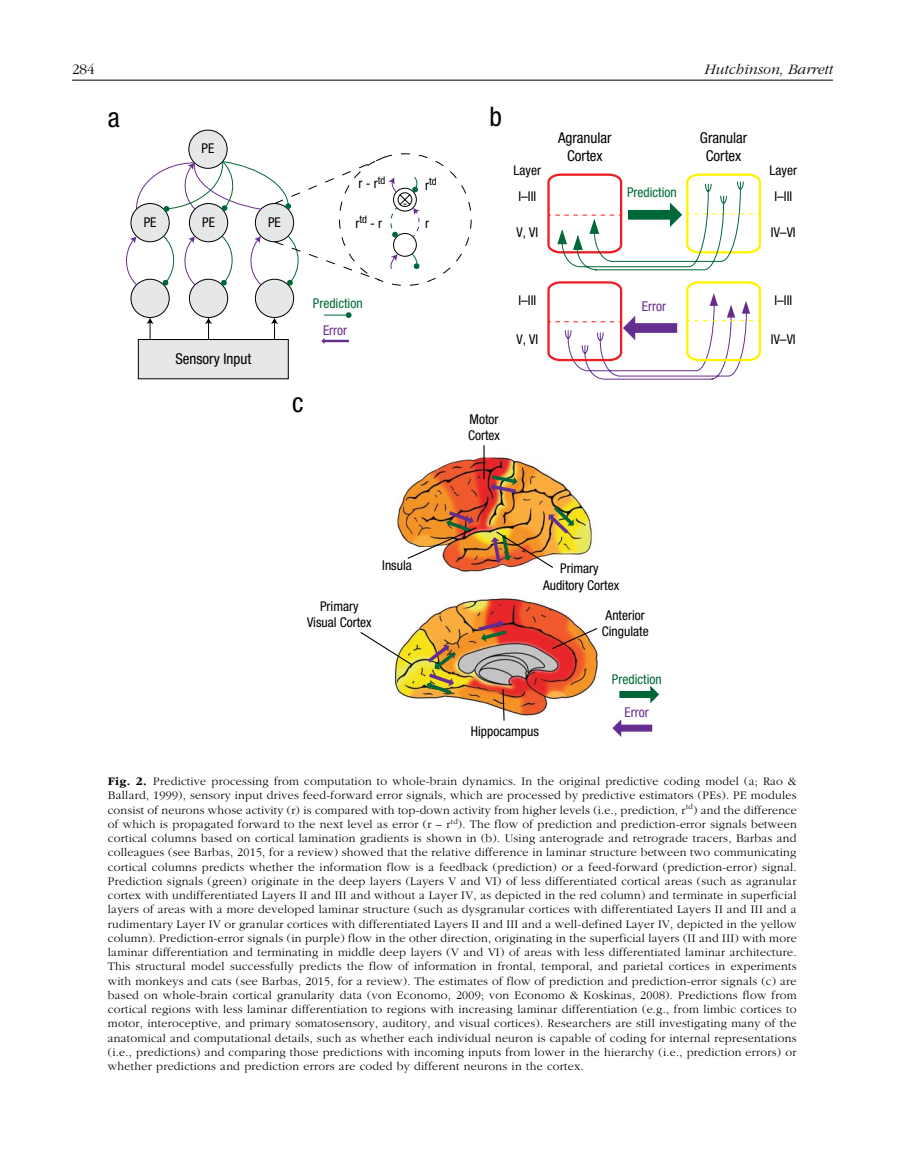
<style>
.page{position:relative;width:905px;height:1175px;background:#fff}
.page>*{position:absolute;margin:0;border:0;box-sizing:border-box;transform-origin:0 0}
.t1{font:condensed 27px "Helvetica Neue LT Std";color:#000}
.t2{font:condensed 15px/18px "Helvetica Neue LT Std";color:#000;text-align:center}
.t3{font:italic 300 15px "ITC Garamond Std";color:#000}
.t4{font:300 15px "ITC Garamond Std";color:#000}
.t5{font:condensed 13.5px/16.5px "Helvetica Neue LT Std";color:#000;text-align:center}
.t6{font:condensed 13.5px "Helvetica Neue LT Std";color:#006838}
.t7{font:condensed 13.5px "Helvetica Neue LT Std";color:#662d91}
.t8{font:300 12px/14.2px "ITC Garamond Std";letter-spacing:.02em;color:#000;text-align:justify}
.t9{font:condensed 10.5px "Helvetica Neue LT Std";color:#000}
.s1{font-size:13.5px}
.s2{font-weight:700}
</style>
<div class="page">
<hr style="left:72px;top:80px;width:760px;height:1px;background:#000">
<div style="left:138px;top:339px;width:151px;height:40px;background:#e6e7e8;border:1px solid #000"></div>
<svg style="left:547px;top:173px;width:214px;height:97px"></svg>
<svg style="left:547px;top:281px;width:214px;height:98px"></svg>
<svg style="left:126px;top:129px;width:294px;height:215px"></svg>
<img style="left:360px;top:445px;width:238px;height:276px">
<svg style="left:619px;top:685px;width:40px;height:18px"></svg>
<svg style="left:612px;top:719px;width:40px;height:18px"></svg>
<p class="t4" style="left:72px;top:61px;width:24px">284</p>
<p class="t3" style="left:704px;top:61px;width:130px">Hutchinson, Barrett</p>
<h1 class="t1" style="left:108px;top:102px;width:13px">a</h1>
<h1 class="t1" style="left:489px;top:101px;width:14px">b</h1>
<p class="t5" style="left:202px;top:140px;width:14px">PE</p>
<p class="t5" style="left:144px;top:214px;width:14px">PE</p>
<p class="t5" style="left:202px;top:214px;width:14px">PE</p>
<p class="t5" style="left:268px;top:214px;width:14px">PE</p>
<p class="t5" style="left:358px;top:175px;width:28px">r - r<sup>td</sup></p>
<p class="t9" style="left:425px;top:176px;width:13px"><span class="s1">r</span>td</p>
<p class="t5" style="left:355px;top:215px;width:28px">r<sup>td</sup> - r</p>
<p class="t5" style="left:425px;top:215px;width:5px">r</p>
<p class="t5" style="left:513px;top:157px;width:29px;line-height:25.8px">Layer<br>I–III</p>
<p class="t5" style="left:516px;top:224px;width:23px">V, VI</p>
<p class="t2" style="left:558px;top:129px;width:55px">Agranular<br>Cortex</p>
<p class="t2" style="left:700px;top:129px;width:49px">Granular<br>Cortex</p>
<p class="t6" style="left:627px;top:184px;width:51px">Prediction</p>
<p class="t2" style="left:175px;top:349px;width:77px">Sensory Input</p>
<p class="t6" style="left:313px;top:295px;width:51px">Prediction</p>
<p class="t7" style="left:323px;top:322px;width:26px">Error</p>
<h1 class="t1" style="left:292px;top:387px;width:13px">c</h1>
<p class="t5" style="left:518px;top:292px;width:19px">I–III</p>
<p class="t5" style="left:516px;top:330px;width:23px">V, VI</p>
<p class="t5" style="left:468px;top:411px;width:33px;text-align:left">Motor<br>Cortex</p>
<p class="t7" style="left:642px;top:298px;width:26px">Error</p>
<p class="t5" style="left:769px;top:162px;width:29px">Layer</p>
<p class="t5" style="left:774px;top:188px;width:19px">I–III</p>
<p class="t5" style="left:771px;top:224px;width:26px">IV–VI</p>
<p class="t5" style="left:774px;top:292px;width:19px">I–III</p>
<p class="t5" style="left:771px;top:330px;width:26px">IV–VI</p>
<p class="t5" style="left:382px;top:557px;width:31px">Insula</p>
<p class="t5" style="left:307px;top:597px;width:66px">Primary<br>Visual Cortex</p>
<p class="t5" style="left:543px;top:560px;width:78px">Primary<br>Auditory Cortex</p>
<p class="t5" style="left:602px;top:606px;width:48px;text-align:left">Anterior<br>Cingulate</p>
<p class="t5" style="left:471px;top:723px;width:69px">Hippocampus</p>
<p class="t6" style="left:612px;top:671px;width:51px">Prediction</p>
<p class="t7" style="left:624px;top:704px;width:26px">Error</p>
<p class="t8" style="left:108px;top:774px;width:690px"><span class="s2">Fig. 2.</span> Predictive processing from computation to whole-brain dynamics. In the original predictive coding model (a; Rao &amp; Ballard, 1999), sensory input drives feed-forward error signals, which are processed by predictive estimators (PEs). PE modules consist of neurons whose activity (r) is compared with top-down activity from higher levels (i.e., prediction, r<sup>td</sup>) and the difference of which is propagated forward to the next level as error (r – r<sup>td</sup>). The flow of prediction and prediction-error signals between cortical columns based on cortical lamination gradients is shown in (b). Using anterograde and retrograde tracers, Barbas and colleagues (see Barbas, 2015, for a review) showed that the relative difference in laminar structure between two communicating cortical columns predicts whether the information flow is a feedback (prediction) or a feed-forward (prediction-error) signal.<br>Prediction signals (green) originate in the deep layers (Layers V and VI) of less differentiated cortical areas (such as agranular cortex with undifferentiated Layers II and III and without a Layer IV, as depicted in the red column) and terminate in superficial layers of areas with a more developed laminar structure (such as dysgranular cortices with differentiated Layers II and III and a rudimentary Layer IV or granular cortices with differentiated Layers II and III and a well-defined Layer IV, depicted in the yellow column). Prediction-error signals (in purple) flow in the other direction, originating in the superficial layers (II and III) with more laminar differentiation and terminating in middle deep layers (V and VI) of areas with less differentiated laminar architecture.<br>This structural model successfully predicts the flow of information in frontal, temporal, and parietal cortices in experiments with monkeys and cats (see Barbas, 2015, for a review). The estimates of flow of prediction and prediction-error signals (c) are based on whole-brain cortical granularity data (von Economo, 2009; von Economo &amp; Koskinas, 2008). Predictions flow from cortical regions with less laminar differentiation to regions with increasing laminar differentiation (e.g., from limbic cortices to motor, interoceptive, and primary somatosensory, auditory, and visual cortices). Researchers are still investigating many of the anatomical and computational details, such as whether each individual neuron is capable of coding for internal representations (i.e., predictions) and comparing those predictions with incoming inputs from lower in the hierarchy (i.e., prediction errors) or whether predictions and prediction errors are coded by different neurons in the cortex.</p>
</div>
